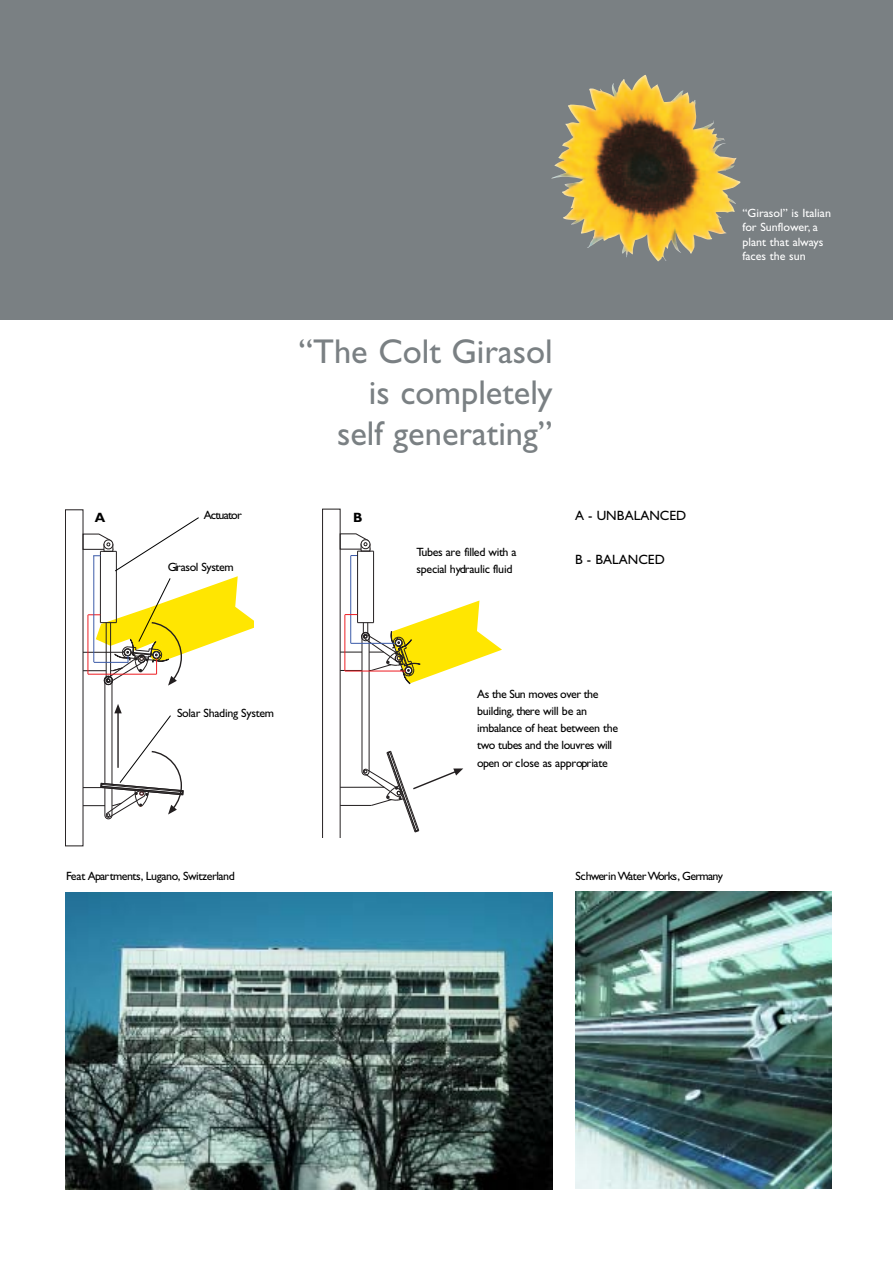
<style>
.page{position:relative;width:893px;height:1263px;background:#fff}
.page>*{position:absolute;margin:0;border:0;box-sizing:border-box;transform-origin:0 0}
.t1{font:34.5px/41.4px "Gill Sans";color:#7a8083;text-align:right}
.t2{font:13.5px "Gill Sans";color:#000}
.t3{font:700 13.5px "Gill Sans";color:#000}
.t4{font:12px/17.2px "Gill Sans";letter-spacing:-.03em;color:#000}
.t5{font:12px/14.4px "Gill Sans";color:#fff}
.t6{font:12px "Gill Sans";letter-spacing:-.055em;color:#000}
.t7{font:12px "Gill Sans";letter-spacing:-.07em;color:#000}
</style>
<div class="page">
<div style="left:0;top:0;width:893px;height:320px;background:#7a8083"></div>
<div style="left:65px;top:510px;width:18px;height:336px;border:1px solid #231f20"></div>
<svg style="left:322px;top:508px;width:19px;height:329px"></svg>
<svg style="left:323px;top:509px;width:179px;height:328px"></svg>
<hr style="left:351px;top:643px;width:44px;height:1px;background:#3b5ba9">
<hr style="left:345px;top:671px;width:61px;height:1px;background:#ee1d23">
<hr style="left:344px;top:614px;width:1px;height:57px;background:#ee1d23">
<svg style="left:83px;top:517px;width:171px;height:302px"></svg>
<img style="left:65px;top:892px;width:488px;height:297px">
<img style="left:576px;top:892px;width:256px;height:296px">
<img style="left:551px;top:95px;width:107px;height:166px">
<h1 class="t1" style="left:298px;top:333px;width:256px">“The Colt Girasol is completely<br>self generating”</h1>
<p class="t7" style="left:204px;top:511px;width:39px">Actuator</p>
<p class="t3" style="left:95px;top:512px;width:12px">A</p>
<p class="t3" style="left:353px;top:512px;width:11px">B</p>
<p class="t4" style="left:168px;top:559px;width:67px">Girasol System</p>
<p class="t4" style="left:416px;top:544px;width:102px">Tubes are filled with a special hydraulic fluid</p>
<p class="t2" style="left:575px;top:510px;width:113px">A - UNBALANCED</p>
<p class="t2" style="left:575px;top:554px;width:91px">B - BALANCED</p>
<p class="t5" style="left:742px;top:207px;width:90px">“Girasol” is Italian for Sunflower, a plant that always faces the sun</p>
<p class="t4" style="left:177px;top:706px;width:98px">Solar Shading System</p>
<p class="t4" style="left:477px;top:686px;width:142px">As the Sun moves over the building, there will be an imbalance of heat between the two tubes and the louvres will open or close as appropriate</p>
<p class="t4" style="left:66px;top:869px;width:170px">Feat Apartments, Lugano, Switzerland</p>
<p class="t6" style="left:576px;top:872px;width:149px">Schwerin Water Works, Germany</p>
</div>
